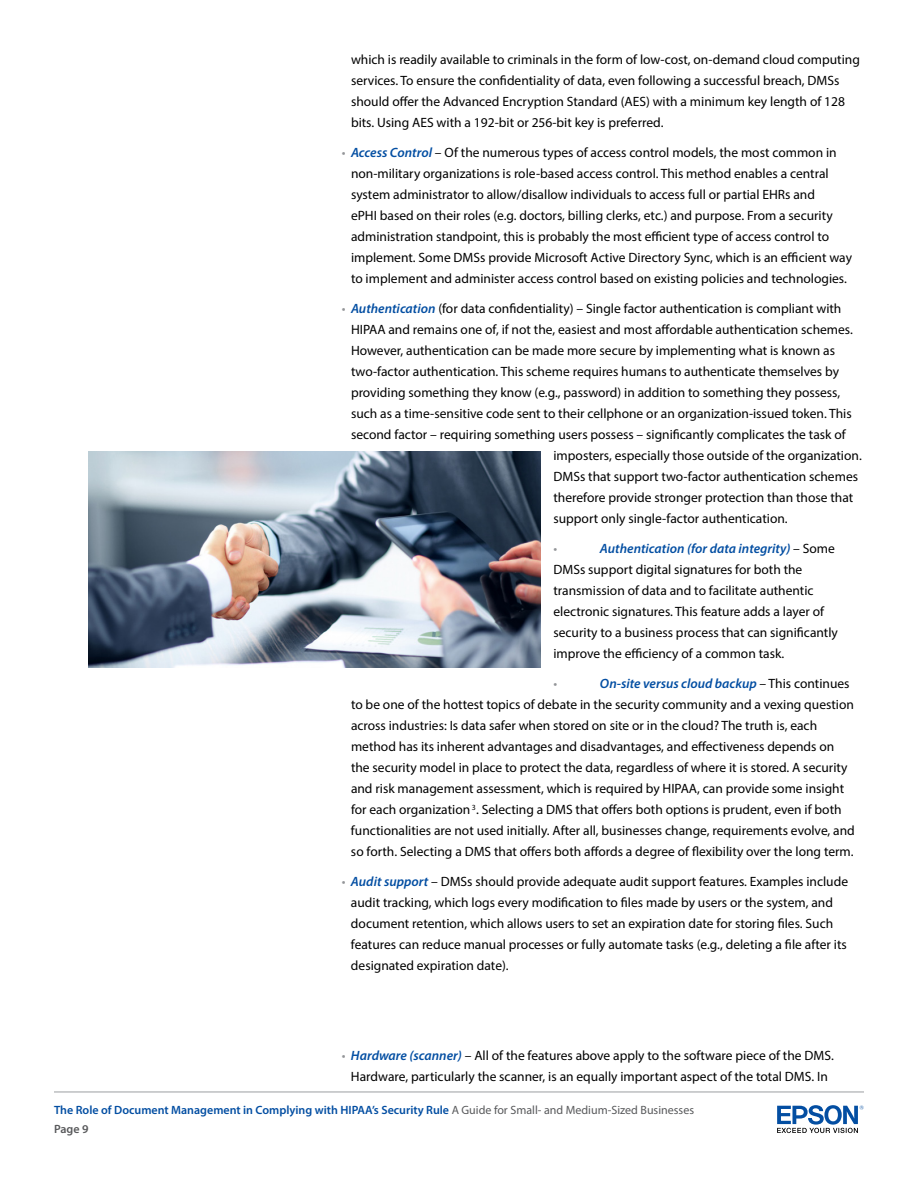
<style>
.page{position:relative;width:918px;height:1188px;background:#fff}
.page>*{position:absolute;margin:0;border:0;box-sizing:border-box;transform-origin:0 0}
.t1{font:13.5px/21px "Myriad Pro";color:#000}
.t2{font:13.5px "Myriad Pro";color:#939598}
.t3{font:600 12px/19.5px "Myriad Pro";color:#034ea2}
.t4{font:300 3.45px "Helvetica Neue LT Std";color:#241a16}
.s1{color:#939598}
.s2{font-weight:600;font-style:italic;color:#034ea2}
.s3{font-weight:400;color:#58595b}
.s4{color:#58595b}
</style>
<div class="page">
<hr style="left:54px;top:1091px;width:810px;height:2px;background:#a7a9ac">
<svg style="left:777px;top:1105px;width:87px;height:28px"></svg>
<img style="left:88px;top:452px;width:453px;height:216px">
<p class="t1" style="left:351px;top:49px;width:510px">which is readily available to criminals in the form of low-cost, on-demand cloud computing services. To ensure the confidentiality of data, even following a successful breach, DMSs should offer the Advanced Encryption Standard (AES) with a minimum key length of 128 bits. Using AES with a 192-bit or 256-bit key is preferred.</p>
<p class="t1" style="left:351px;top:142px;width:503px;text-indent:-9px"><span class="s1">•</span> <span class="s2">Access Control</span> – Of the numerous types of access control models, the most common in non-military organizations is role-based access control. This method enables a central system administrator to allow/disallow individuals to access full or partial EHRs and<br>ePHI based on their roles (e.g. doctors, billing clerks, etc.) and purpose. From a security administration standpoint, this is probably the most efficient type of access control to implement. Some DMSs provide Microsoft Active Directory Sync, which is an efficient way to implement and administer access control based on existing policies and technologies.</p>
<p class="t1" style="left:342px;top:298px;width:501px"><span class="s1">•</span> <span class="s2">Authentication</span> (for data confidentiality) – Single factor authentication is compliant with</p>
<p class="t1" style="left:351px;top:319px;width:503px">HIPAA and remains one of, if not the, easiest and most affordable authentication schemes.</p>
<p class="t1" style="left:351px;top:340px;width:486px">However, authentication can be made more secure by implementing what is known as</p>
<p class="t1" style="left:351px;top:361px;width:490px">two-factor authentication. This scheme requires humans to authenticate themselves by</p>
<p class="t1" style="left:351px;top:382px;width:491px">providing something they know (e.g., password) in addition to something they possess,</p>
<p class="t1" style="left:351px;top:403px;width:502px">such as a time-sensitive code sent to their cellphone or an organization-issued token. This</p>
<p class="t1" style="left:351px;top:424px;width:496px">second factor – requiring something users possess – significantly complicates the task of</p>
<p class="t1" style="left:554px;top:445px;width:310px">imposters, especially those outside of the organization.</p>
<p class="t1" style="left:554px;top:466px;width:306px">DMSs that support two-factor authentication schemes</p>
<p class="t1" style="left:554px;top:487px;width:301px">therefore provide stronger protection than those that</p>
<p class="t1" style="left:554px;top:508px;width:236px">support only single-factor authentication.</p>
<p class="t2" style="left:554px;top:540px;width:5px">•</p>
<p class="t1" style="left:554px;top:538px;width:286px;text-indent:46px"><span class="s2">Authentication (for data integrity)</span> – Some DMSs support digital signatures for both the transmission of data and to facilitate authentic electronic signatures. This feature adds a layer of security to a business process that can significantly improve the efficiency of a common task.</p>
<p class="t2" style="left:554px;top:675px;width:5px">•</p>
<p class="t1" style="left:351px;top:673px;width:505px;text-indent:249px"><span class="s2">On-site versus cloud backup</span> – This continues to be one of the hottest topics of debate in the security community and a vexing question across industries: Is data safer when stored on site or in the cloud? The truth is, each method has its inherent advantages and disadvantages, and effectiveness depends on the security model in place to protect the data, regardless of where it is stored. A security and risk management assessment, which is required by HIPAA, can provide some insight for each organization <sup>3</sup>. Selecting a DMS that offers both options is prudent, even if both functionalities are not used initially. After all, businesses change, requirements evolve, and so forth. Selecting a DMS that offers both affords a degree of flexibility over the long term.</p>
<p class="t1" style="left:351px;top:871px;width:499px;text-indent:-9px"><span class="s1">•</span> <span class="s2">Audit support</span> – DMSs should provide adequate audit support features. Examples include audit tracking, which logs every modification to files made by users or the system, and document retention, which allows users to set an expiration date for storing files. Such features can reduce manual processes or fully automate tasks (e.g., deleting a file after its designated expiration date).</p>
<p class="t1" style="left:342px;top:1045px;width:493px;text-align:center"><span class="s1">•</span> <span class="s2">Hardware (scanner)</span> – All of the features above apply to the software piece of the DMS.<br>Hardware, particularly the scanner, is an equally important aspect of the total DMS. In</p>
<p class="t4" style="left:765px;top:1077px;width:45px">Tagline_Logo_R_2011_CMYK</p>
<p class="t3" style="left:54px;top:1100px;width:642px">The Role of Document Management in Complying with HIPAA’s Security Rule <span class="s3">A Guide for Small- and Medium-Sized Businesses<br></span><span class="s4">Page 9</span></p>
</div>
